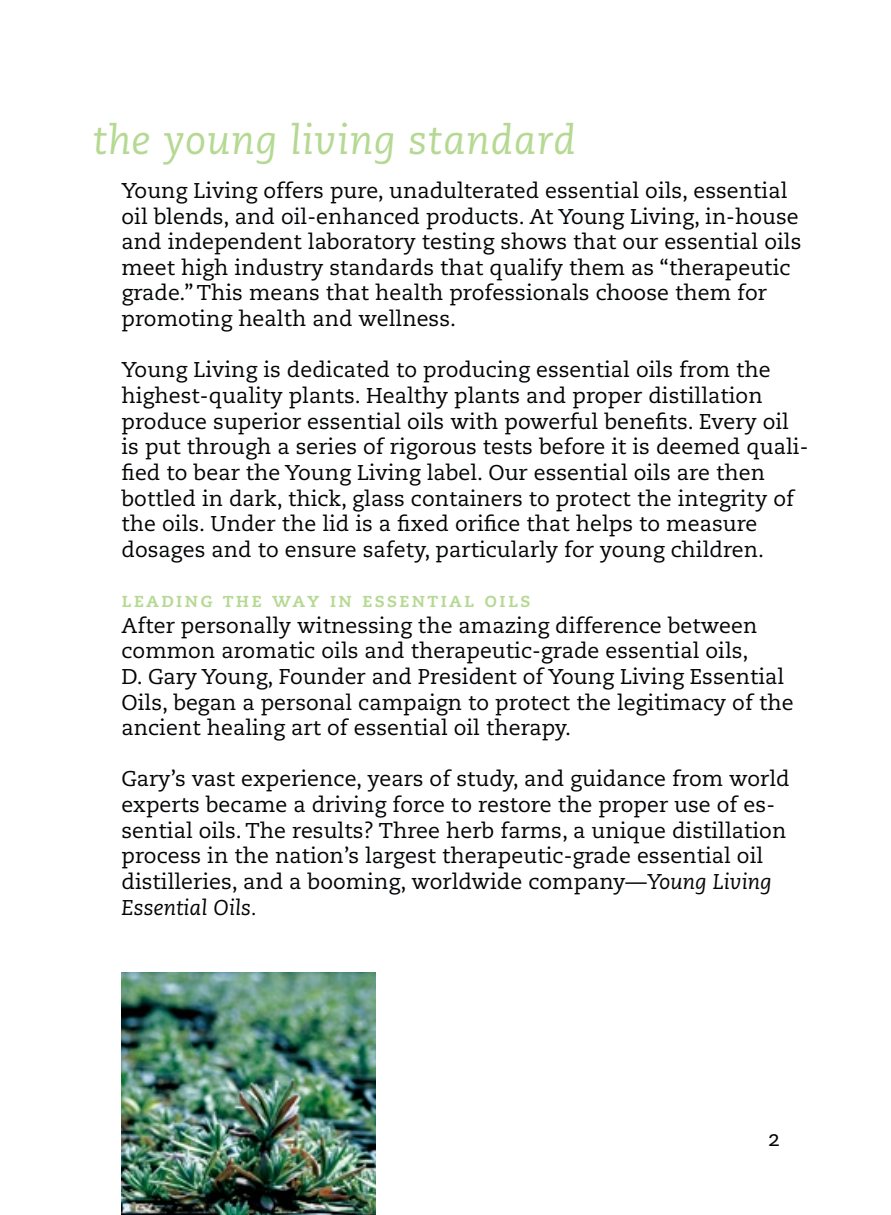
<style>
.page{position:relative;width:891px;height:1215px;background:#fff}
.page>*{position:absolute;margin:0;border:0;box-sizing:border-box;transform-origin:0 0}
.t1{font:italic 40.5px "Caecilia";letter-spacing:.02em;color:#b5d992}
.t2{font:22.5px "Caecilia Roman SC";color:#030406}
.t3{font:21.38px/25.7px "Caecilia Roman Os F";letter-spacing:.005em;color:#030406}
.t4{font:italic 21.38px "Caecilia";letter-spacing:.005em;color:#030406}
.t5{font:20.25px "Caecilia Bold SC";letter-spacing:.105em;color:#b5d992}
.s1{font-family:"Caecilia";font-style:italic}
</style>
<div class="page">
<img style="left:122px;top:972px;width:254px;height:243px">
<h1 class="t1" style="left:93px;top:117px;width:484px">the young living standard</h1>
<p class="t3" style="left:122px;top:178px;width:681px">Young Living offers pure, unadulterated essential oils, essential oil blends, and oil-enhanced products. At Young Living, in-house and independent laboratory testing shows that our essential oils meet high industry standards that qualify them as “therapeutic grade.” This means that health professionals choose them for promoting health and wellness.</p>
<p class="t3" style="left:122px;top:358px;width:688px">Young Living is dedicated to producing essential oils from the highest-quality plants. Healthy plants and proper distillation produce superior essential oils with powerful benefits. Every oil is put through a series of rigorous tests before it is deemed quali&shy;fied to bear the Young Living label. Our essential oils are then bottled in dark, thick, glass containers to protect the integrity of the oils. Under the lid is a fixed orifice that helps to measure dosages and to ensure safety, particularly for young children.</p>
<p class="t5" style="left:122px;top:588px;width:410px">leading the way in essential oils</p>
<p class="t3" style="left:122px;top:613px;width:674px">After personally witnessing the amazing difference between common aromatic oils and therapeutic-grade essential oils,<br>D. Gary Young, Founder and President of Young Living Essential Oils, began a personal campaign to protect the legitimacy of the ancient healing art of essential oil therapy.</p>
<p class="t3" style="left:122px;top:767px;width:670px">Gary’s vast experience, years of study, and guidance from world experts became a driving force to restore the proper use of es&shy;sential oils. The results? Three herb farms, a unique distillation process in the nation’s largest therapeutic-grade essential oil distilleries, and a booming, worldwide company—<span class="s1">Young Living</span></p>
<p class="t4" style="left:122px;top:895px;width:137px">Essential Oils.</p>
<p class="t2" style="left:768px;top:1125px;width:14px">2</p>
</div>
